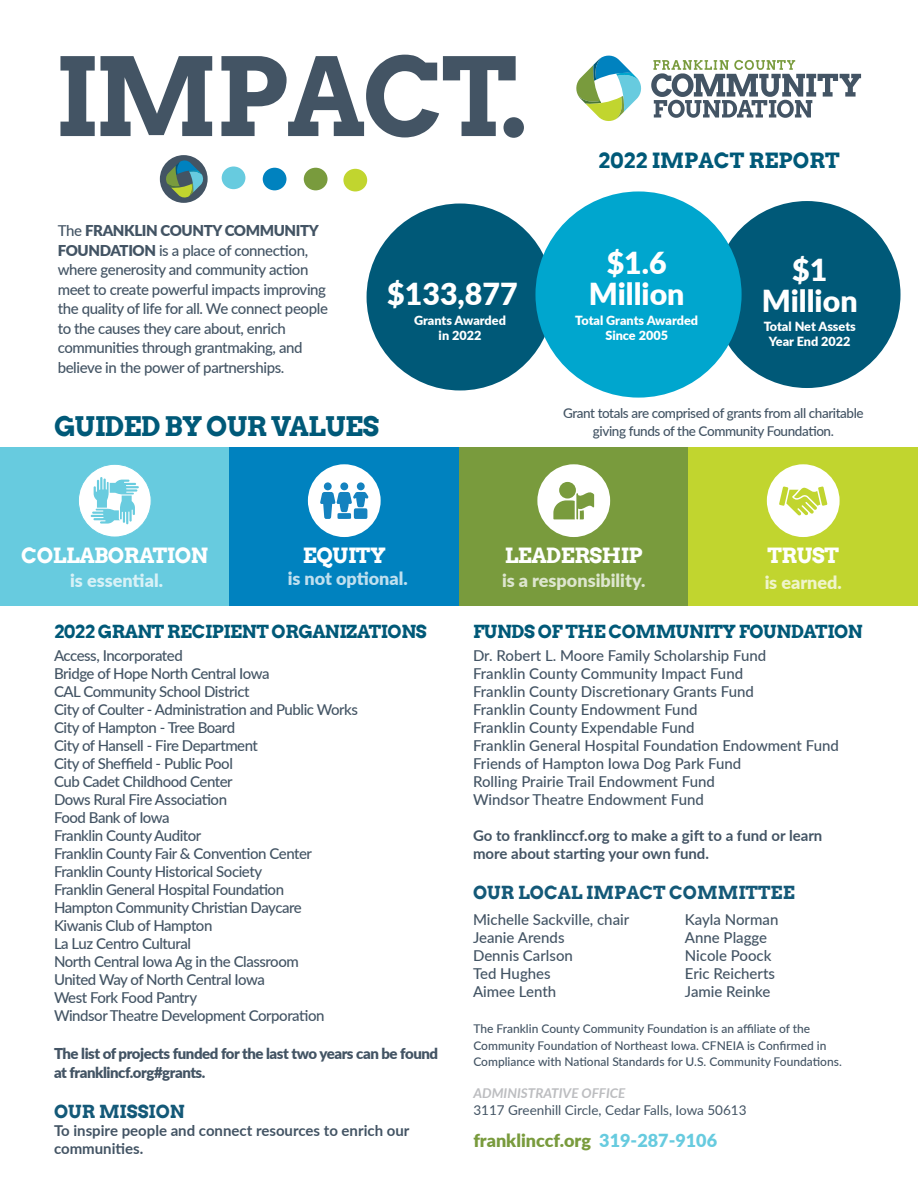
<style>
.page{position:relative;width:918px;height:1188px;background:#fff}
.page>*{position:absolute;margin:0;border:0;box-sizing:border-box;transform-origin:0 0}
.t1{font:700 108px "Arvo";letter-spacing:-.025em;color:#435464}
.Quote_Name_Caps_-_Na{font:900 30.3px "Lato";color:#fff}
.t2{font:700 27px "Arvo";letter-spacing:-.025em;color:#005978}
.t3{font:700 21px "Arvo";letter-spacing:-.025em;color:#fff}
.Headline_Caps_-_Arvo{font:700 21px "Arvo";color:#005978}
.Subhead_CAPS_-_Arvo{font:700 18px "Arvo";letter-spacing:-.025em;color:#005978}
.t4{font:900 18px "Lato";color:#fff}
.t5{font:700 18px "Arvo";color:#145978}
.t6{font:900 18px "Lato";color:#799b3d}
.Subhead_CAPS_-_Arvo-2{font:500 15px/19.5px "Lato";letter-spacing:-.03em;color:#435464}
.Subhead_CAPS_-_Arvo-3{font:500 15px "Lato";color:#435464}
.t7{font:700 15px/18px "Lato";color:#435464}
.Subhead_CAPS_-_Arvo-4{font:900 15px "Lato";letter-spacing:-.03em;color:#435464}
.Subhead_CAPS_-_Arvo-5{font:500 13.5px/18px "Lato";letter-spacing:-.03em;color:#435464;text-align:center}
.t8{font:13.5px "Lato";color:#435464}
.t9{font:italic 700 13.5px "Lato";color:#bcbdc0}
.Quote_Name_Caps_-_Na-2{font:900 12.6px "Lato";color:#fff}
.t10{font:500 12px/16.5px "Lato";color:#435464}
.s1{font-weight:900}
.s2{color:#67cbdf}
</style>
<div class="page">
<div style="left:160px;top:155px;width:48px;height:48px;background:#435464;border-radius:50%"></div>
<svg style="left:166px;top:160px;width:37px;height:38px"></svg>
<div style="left:222px;top:167px;width:23px;height:22px;background:#67cbdf;border-radius:50%"></div>
<div style="left:263px;top:168px;width:23px;height:22px;background:#0082bf;border-radius:50%"></div>
<div style="left:304px;top:168px;width:24px;height:22px;background:#799b3d;border-radius:50%"></div>
<div style="left:343px;top:169px;width:24px;height:22px;background:#c1d52f;border-radius:50%"></div>
<svg style="left:576px;top:55px;width:66px;height:66px"></svg>
<svg style="left:651px;top:60px;width:210px;height:58px"></svg>
<div style="left:0;top:448px;width:230px;height:158px;background:#67cbdf"></div>
<div style="left:78px;top:464px;width:73px;height:73px;background:#fff;border-radius:50%"></div>
<svg style="left:91px;top:477px;width:48px;height:47px"></svg>
<div style="left:78px;top:464px;width:74px;height:74px;border:1px solid #67cbdf;border-radius:50%"></div>
<div style="left:230px;top:448px;width:229px;height:158px;background:#0082bf"></div>
<div style="left:308px;top:464px;width:73px;height:73px;background:#fff;border-radius:50%"></div>
<svg style="left:320px;top:482px;width:48px;height:37px"></svg>
<div style="left:459px;top:448px;width:230px;height:158px;background:#799b3d"></div>
<div style="left:537px;top:464px;width:73px;height:73px;background:#fff;border-radius:50%"></div>
<svg style="left:553px;top:492px;width:41px;height:27px"></svg>
<div style="left:559px;top:482px;width:17px;height:17px;background:#799b3d;border-radius:50%"></div>
<div style="left:688px;top:448px;width:230px;height:158px;background:#c1d52f"></div>
<div style="left:767px;top:464px;width:73px;height:73px;background:#fff;border-radius:50%"></div>
<svg style="left:779px;top:487px;width:48px;height:28px"></svg>
<div style="left:367px;top:204px;width:187px;height:186px;background:#005978;border-radius:50%"></div>
<div style="left:714px;top:201px;width:187px;height:187px;background:#005978;border-radius:50%"></div>
<div style="left:535px;top:191px;width:207px;height:207px;background:#00a6ce;border-radius:50%"></div>
<p class="t1" style="left:55px;top:29px;width:475px">IMPACT.</p>
<p class="Subhead_CAPS_-_Arvo-2" style="left:58px;top:221px;width:272px">The <span class="s1">FRANKLIN COUNTY COMMUNITY FOUNDATION</span> is a place of connection, where generosity and community action meet to create powerful impacts improving the quality of life for all. We connect people to the causes they care about, enrich communities through grantmaking, and believe in the power of partnerships.</p>
<p class="Quote_Name_Caps_-_Na" style="left:387px;top:271px;width:132px">$133,877</p>
<p class="Quote_Name_Caps_-_Na-2" style="left:414px;top:311px;width:93px">Grants Awarded</p>
<p class="Quote_Name_Caps_-_Na-2" style="left:439px;top:326px;width:44px">in 2022</p>
<p class="t2" style="left:54px;top:409px;width:327px">GUIDED BY OUR VALUES</p>
<p class="Headline_Caps_-_Arvo" style="left:598px;top:147px;width:243px">2022 IMPACT REPORT</p>
<p class="Quote_Name_Caps_-_Na" style="left:607px;top:241px;width:62px">$1.6</p>
<p class="Quote_Name_Caps_-_Na" style="left:589px;top:271px;width:97px">Million</p>
<p class="Quote_Name_Caps_-_Na-2" style="left:575px;top:311px;width:124px">Total Grants Awarded</p>
<p class="Quote_Name_Caps_-_Na-2" style="left:605px;top:326px;width:64px">Since 2005</p>
<p class="Quote_Name_Caps_-_Na" style="left:792px;top:247px;width:37px">$1</p>
<p class="Quote_Name_Caps_-_Na" style="left:762px;top:278px;width:97px">Million</p>
<p class="Quote_Name_Caps_-_Na-2" style="left:764px;top:317px;width:94px">Total Net Assets</p>
<p class="Quote_Name_Caps_-_Na-2" style="left:769px;top:332px;width:83px">Year End 2022</p>
<p class="Subhead_CAPS_-_Arvo-5" style="left:563px;top:404px;width:302px">Grant totals are comprised of grants from all charitable giving funds of the Community Foundation.</p>
<p class="t3" style="left:21px;top:542px;width:188px">COLLABORATION</p>
<p class="t3" style="left:303px;top:542px;width:85px">EQUITY</p>
<p class="t3" style="left:505px;top:542px;width:140px">LEADERSHIP</p>
<p class="t3" style="left:767px;top:542px;width:73px">TRUST</p>
<p class="t4" style="left:70px;top:567px;width:94px">is essential.</p>
<p class="t4" style="left:288px;top:565px;width:122px">is not optional.</p>
<p class="t4" style="left:502px;top:567px;width:145px">is a responsibility.</p>
<p class="t4" style="left:764px;top:569px;width:79px">is earned.</p>
<p class="Subhead_CAPS_-_Arvo" style="left:54px;top:620px;width:374px">2022 GRANT RECIPIENT ORGANIZATIONS</p>
<p class="Subhead_CAPS_-_Arvo" style="left:473px;top:620px;width:391px">FUNDS OF THE COMMUNITY FOUNDATION</p>
<p class="Subhead_CAPS_-_Arvo-2" style="left:54px;top:645px;width:130px">Access, Incorporated</p>
<p class="Subhead_CAPS_-_Arvo-2" style="left:54px;top:663px;width:217px">Bridge of Hope North Central Iowa</p>
<p class="Subhead_CAPS_-_Arvo-2" style="left:54px;top:681px;width:197px">CAL Community School District</p>
<p class="Subhead_CAPS_-_Arvo-2" style="left:54px;top:699px;width:305px">City of Coulter - Administration and Public Works</p>
<p class="Subhead_CAPS_-_Arvo-2" style="left:54px;top:717px;width:183px">City of Hampton - Tree Board</p>
<p class="Subhead_CAPS_-_Arvo-2" style="left:54px;top:735px;width:206px">City of Hansell - Fire Department</p>
<p class="Subhead_CAPS_-_Arvo-2" style="left:54px;top:753px;width:180px">City of Sheffield - Public Pool</p>
<p class="Subhead_CAPS_-_Arvo-2" style="left:54px;top:771px;width:180px">Cub Cadet Childhood Center</p>
<p class="Subhead_CAPS_-_Arvo-2" style="left:54px;top:789px;width:175px">Dows Rural Fire Association</p>
<p class="Subhead_CAPS_-_Arvo-2" style="left:54px;top:807px;width:117px">Food Bank of Iowa</p>
<p class="Subhead_CAPS_-_Arvo-2" style="left:54px;top:825px;width:149px">Franklin County Auditor</p>
<p class="Subhead_CAPS_-_Arvo-2" style="left:54px;top:843px;width:260px">Franklin County Fair &amp; Convention Center</p>
<p class="Subhead_CAPS_-_Arvo-2" style="left:54px;top:861px;width:210px">Franklin County Historical Society</p>
<p class="Subhead_CAPS_-_Arvo-2" style="left:54px;top:879px;width:232px">Franklin General Hospital Foundation</p>
<p class="Subhead_CAPS_-_Arvo-2" style="left:54px;top:897px;width:249px">Hampton Community Christian Daycare</p>
<p class="Subhead_CAPS_-_Arvo-2" style="left:54px;top:915px;width:160px">Kiwanis Club of Hampton</p>
<p class="Subhead_CAPS_-_Arvo-2" style="left:54px;top:933px;width:138px">La Luz Centro Cultural</p>
<p class="Subhead_CAPS_-_Arvo-2" style="left:54px;top:951px;width:246px">North Central Iowa Ag in the Classroom</p>
<p class="Subhead_CAPS_-_Arvo-2" style="left:54px;top:969px;width:212px">United Way of North Central Iowa</p>
<p class="Subhead_CAPS_-_Arvo-2" style="left:54px;top:987px;width:145px">West Fork Food Pantry</p>
<p class="Subhead_CAPS_-_Arvo-2" style="left:54px;top:1005px;width:272px">Windsor Theatre Development Corporation</p>
<p class="Subhead_CAPS_-_Arvo-4" style="left:54px;top:1042px;width:386px">The list of projects funded for the last two years can be found</p>
<p class="Subhead_CAPS_-_Arvo-4" style="left:54px;top:1061px;width:153px">at franklincf.org#grants.</p>
<p class="Subhead_CAPS_-_Arvo-3" style="left:473px;top:645px;width:295px">Dr. Robert L. Moore Family Scholarship Fund</p>
<p class="Subhead_CAPS_-_Arvo-3" style="left:473px;top:663px;width:272px">Franklin County Community Impact Fund</p>
<p class="Subhead_CAPS_-_Arvo-3" style="left:473px;top:681px;width:282px">Franklin County Discretionary Grants Fund</p>
<p class="Subhead_CAPS_-_Arvo-3" style="left:473px;top:699px;width:226px">Franklin County Endowment Fund</p>
<p class="Subhead_CAPS_-_Arvo-3" style="left:473px;top:717px;width:223px">Franklin County Expendable Fund</p>
<p class="Subhead_CAPS_-_Arvo-3" style="left:473px;top:735px;width:367px">Franklin General Hospital Foundation Endowment Fund</p>
<p class="Subhead_CAPS_-_Arvo-3" style="left:473px;top:753px;width:270px">Friends of Hampton Iowa Dog Park Fund</p>
<p class="Subhead_CAPS_-_Arvo-3" style="left:473px;top:771px;width:243px">Rolling Prairie Trail Endowment Fund</p>
<p class="Subhead_CAPS_-_Arvo-3" style="left:473px;top:789px;width:232px">Windsor Theatre Endowment Fund</p>
<p class="t7" style="left:473px;top:826px;width:351px">Go to franklinccf.org to make a gift to a fund or learn</p>
<p class="t7" style="left:473px;top:844px;width:237px">more about starting your own fund.</p>
<p class="t5" style="left:473px;top:881px;width:323px">OUR LOCAL IMPACT COMMITTEE</p>
<p class="Subhead_CAPS_-_Arvo-3" style="left:473px;top:909px;width:158px">Michelle Sackville, chair</p>
<p class="Subhead_CAPS_-_Arvo-3" style="left:473px;top:927px;width:93px">Jeanie Arends</p>
<p class="Subhead_CAPS_-_Arvo-3" style="left:473px;top:945px;width:101px">Dennis Carlson</p>
<p class="Subhead_CAPS_-_Arvo-3" style="left:473px;top:963px;width:79px">Ted Hughes</p>
<p class="Subhead_CAPS_-_Arvo-3" style="left:473px;top:981px;width:85px">Aimee Lenth</p>
<p class="Subhead_CAPS_-_Arvo-3" style="left:685px;top:909px;width:95px">Kayla Norman</p>
<p class="Subhead_CAPS_-_Arvo-3" style="left:685px;top:927px;width:84px">Anne Plagge</p>
<p class="Subhead_CAPS_-_Arvo-3" style="left:685px;top:945px;width:88px">Nicole Poock</p>
<p class="Subhead_CAPS_-_Arvo-3" style="left:685px;top:963px;width:92px">Eric Reicherts</p>
<p class="Subhead_CAPS_-_Arvo-3" style="left:685px;top:981px;width:87px">Jamie Reinke</p>
<p class="t10" style="left:473px;top:1020px;width:370px">The Franklin County Community Foundation is an affiliate of the<br>Community Foundation of Northeast Iowa. CFNEIA is Confirmed in<br>Compliance with National Standards for U.S. Community Foundations.</p>
<p class="t5" style="left:54px;top:1100px;width:132px">OUR MISSION</p>
<p class="t7" style="left:54px;top:1121px;width:357px">To inspire people and connect resources to enrich our communities.</p>
<p class="t9" style="left:473px;top:1084px;width:154px">ADMINISTRATIVE OFFICE</p>
<p class="t8" style="left:473px;top:1100px;width:275px">3117 Greenhill Circle, Cedar Falls, Iowa 50613</p>
<p class="t6" style="left:473px;top:1127px;width:245px">franklinccf.org <span class="s2">319-287-9106</span></p>
</div>
